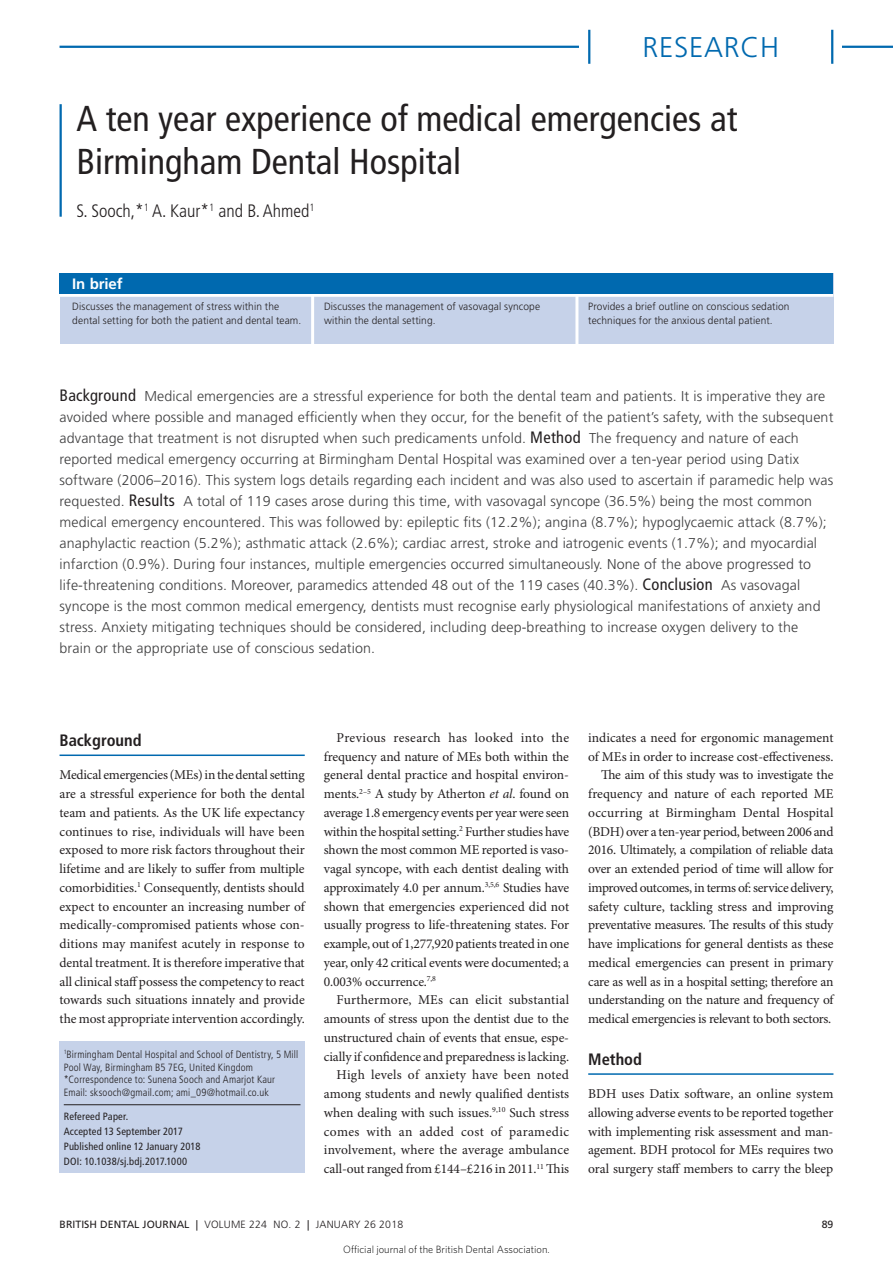
<style>
.page{position:relative;width:893px;height:1263px;background:#fff}
.page>*{position:absolute;margin:0;border:0;box-sizing:border-box;transform-origin:0 0}
.head{font:condensed 36px/43.2px "Frutiger LT Std";color:#231f20}
.t1{font:300 28.5px "Frutiger LT Std";letter-spacing:.025em;color:#0069af}
.author{font:300 condensed 18px "Frutiger LT Std";color:#231f20}
.crosshead_1{font:700 condensed 16.5px "Frutiger LT Std";color:#231f20}
.in_brief_-_head{font:700 15px "Frutiger LT Std";letter-spacing:-.01em;color:#fff}
.abstract{font:300 14.25px/21px "Frutiger LT Std";letter-spacing:.01em;color:#3e3e3f}
.body{font:13.5px/18.8px "Minion Pro";letter-spacing:-.01em;color:#231f20;text-align:justify}
.body_fullout{font:13.5px/18.8px "Minion Pro";letter-spacing:-.01em;color:#231f20;text-align:justify}
.in_brief{font:300 10.5px/13.5px "Frutiger LT Std";letter-spacing:.01em;color:#231f20}
.author_biog{font:300 condensed 10.5px/12.8px "Frutiger LT Std";letter-spacing:.015em;color:#231f20}
.article_details{font:condensed 10.5px "Frutiger LT Std";letter-spacing:.015em;color:#231f20}
.page_footer{font:300 10.5px "Frutiger LT Std";letter-spacing:.02em;color:#231f20}
.t2{font:300 10.5px "Whitney";color:#000}
.page_footer-2{font:10.5px "Frutiger LT Std";color:#231f20}
.s1{font-weight:400;font-stretch:condensed;font-size:16.5px;color:#231f20}
.s2{font-style:italic}
.s3{font-weight:400}
</style>
<div class="page">
<hr style="left:60px;top:754px;width:245px;height:2px;background:#0069af">
<hr style="left:588px;top:1073px;width:245px;height:2px;background:#0069af">
<div style="left:60px;top:1041px;width:245px;height:132px;background:#c6d2e9"></div>
<hr style="left:64px;top:1104px;width:236px;height:1px;background:#231f20">
<hr style="left:60px;top:104px;width:2px;height:113px;background:#0069af">
<div style="left:60px;top:273px;width:773px;height:71px;background:#c6d2e9"></div>
<hr style="left:60px;top:294px;width:773px;height:3px;background:#fff">
<div style="left:60px;top:273px;width:773px;height:21px;background:#0069af"></div>
<hr style="left:311px;top:295px;width:3px;height:58px;background:#fff">
<hr style="left:575px;top:295px;width:3px;height:58px;background:#fff">
<hr style="left:60px;top:46px;width:833px;height:2px;background:#0069af">
<div style="left:580px;top:30px;width:262px;height:34px;background:#fff"></div>
<hr style="left:831px;top:30px;width:2px;height:34px;background:#0069af">
<hr style="left:588px;top:30px;width:2px;height:34px;background:#0069af">
<h2 class="t1" style="left:643px;top:31px;width:138px">RESEARCH</h2>
<p class="head" style="left:77px;top:97px;width:662px">A ten year experience of medical emergencies at<br>Birmingham Dental Hospital</p>
<p class="author" style="left:77px;top:200px;width:240px">S. Sooch,*<sup>1</sup> A. Kaur*<sup>1</sup> and B. Ahmed<sup>1</sup></p>
<p class="in_brief_-_head" style="left:72px;top:275px;width:52px">In brief</p>
<p class="in_brief" style="left:72px;top:300px;width:231px">Discusses the management of stress within the dental setting for both the patient and dental team.</p>
<p class="in_brief" style="left:324px;top:300px;width:218px">Discusses the management of vasovagal syncope within the dental setting.</p>
<p class="in_brief" style="left:588px;top:300px;width:203px">Provides a brief outline on conscious sedation techniques for the anxious dental patient.</p>
<p class="abstract" style="left:60px;top:385px;width:775px"><span class="s1">Background</span> Medical emergencies are a stressful experience for both the dental team and patients. It is imperative they are avoided where possible and managed efficiently when they occur, for the benefit of the patient’s safety, with the subsequent advantage that treatment is not disrupted when such predicaments unfold. <span class="s1">Method</span> The frequency and nature of each reported medical emergency occurring at Birmingham Dental Hospital was examined over a ten-year period using Datix software (2006–2016). This system logs details regarding each incident and was also used to ascertain if paramedic help was requested. <span class="s1">Results</span> A total of 119 cases arose during this time, with vasovagal syncope (36.5%) being the most common medical emergency encountered. This was followed by: epileptic fits (12.2%); angina (8.7%); hypoglycaemic attack (8.7%); anaphylactic reaction (5.2%); asthmatic attack (2.6%); cardiac arrest, stroke and iatrogenic events (1.7%); and myocardial infarction (0.9%). During four instances, multiple emergencies occurred simultaneously. None of the above progressed to life-threatening conditions. Moreover, paramedics attended 48 out of the 119 cases (40.3%). <span class="s1">Conclusion</span> As vasovagal syncope is the most common medical emergency, dentists must recognise early physiological manifestations of anxiety and stress. Anxiety mitigating techniques should be considered, including deep-breathing to increase oxygen delivery to the<br>brain or the appropriate use of conscious sedation.</p>
<p class="crosshead_1" style="left:60px;top:731px;width:84px">Background</p>
<p class="body_fullout" style="left:60px;top:766px;width:247px">Medical emergencies (MEs) in the dental setting are a stressful experience for both the dental team and patients. As the UK life expectancy continues to rise, individuals will have been exposed to more risk factors throughout their lifetime and are likely to suffer from multiple comorbidities.<sup>1</sup> Consequently, dentists should expect to encounter an increasing number of medically-compromised patients whose con&shy;ditions may manifest acutely in response to dental treatment. It is therefore imperative that all clinical staff possess the competency to react towards such situations innately and provide the most appropriate intervention accordingly.</p>
<p class="author_biog" style="left:64px;top:1048px;width:236px"><sup>1</sup>Birmingham Dental Hospital and School of Dentistry, 5 Mill Pool Way, Birmingham B5 7EG, United Kingdom *Correspondence to: Sunena Sooch and Amarjot Kaur Email: sksooch@gmail.com; ami_09@hotmail.co.uk</p>
<p class="article_details" style="left:64px;top:1110px;width:66px">Refereed Paper.</p>
<p class="article_details" style="left:64px;top:1125px;width:121px">Accepted 13 September 2017</p>
<p class="article_details" style="left:64px;top:1140px;width:138px">Published online 12 January 2018</p>
<p class="article_details" style="left:64px;top:1155px;width:125px">DOI: 10.1038/sj.bdj.2017.1000</p>
<p class="body" style="left:324px;top:729px;width:247px;text-indent:13px">Previous research has looked into the frequency and nature of MEs both within the general dental practice and hospital environ&shy;ments.<sup>2–5</sup> A study by Atherton <span class="s2">et al</span>. found on average 1.8 emergency events per year were seen within the hospital setting.<sup>2</sup> Further studies have shown the most common ME reported is vaso&shy;vagal syncope, with each dentist dealing with approximately 4.0 per annum.<sup>3,5,6</sup> Studies have shown that emergencies experienced did not usually progress to life-threatening states. For example, out of 1,277,920 patients treated in one year, only 42 critical events were documented; a 0.003% occurrence.<sup>7,8</sup></p>
<p class="body" style="left:324px;top:991px;width:247px;text-indent:13px">Furthermore, MEs can elicit substantial amounts of stress upon the dentist due to the unstructured chain of events that ensue, espe&shy;cially if confidence and preparedness is lacking.</p>
<p class="body" style="left:324px;top:1066px;width:247px;text-indent:13px">High levels of anxiety have been noted among students and newly qualified dentists when dealing with such issues.<sup>9,10</sup> Such stress comes with an added cost of paramedic involvement, where the average ambulance call-out ranged from £144–£216 in 2011.<sup>11</sup> This</p>
<p class="body" style="left:588px;top:729px;width:247px">indicates a need for ergonomic management of MEs in order to increase cost-effectiveness.</p>
<p class="body" style="left:588px;top:766px;width:247px;text-indent:13px">The aim of this study was to investigate the frequency and nature of each reported ME occurring at Birmingham Dental Hospital (BDH) over a ten-year period, between 2006 and 2016. Ultimately, a compilation of reliable data over an extended period of time will allow for improved outcomes, in terms of: service delivery, safety culture, tackling stress and improving preventative measures. The results of this study have implications for general dentists as these medical emergencies can present in primary care as well as in a hospital setting; therefore an understanding on the nature and frequency of medical emergencies is relevant to both sectors.</p>
<p class="crosshead_1" style="left:588px;top:1049px;width:55px">Method</p>
<p class="body_fullout" style="left:588px;top:1085px;width:247px">BDH uses Datix software, an online system allowing adverse events to be reported together with implementing risk assessment and man&shy;agement. BDH protocol for MEs requires two oral surgery staff members to carry the bleep</p>
<p class="page_footer" style="left:60px;top:1219px;width:345px"><span class="s3">BRITISH DENTAL JOURNAL |</span> VOLUME 224 NO. 2 <span class="s3">|</span> JANUARY 26 2018</p>
<p class="page_footer-2" style="left:822px;top:1218px;width:13px">89</p>
<p class="t2" style="left:343px;top:1243px;width:208px">Official journal of the British Dental Association.</p>
</div>
